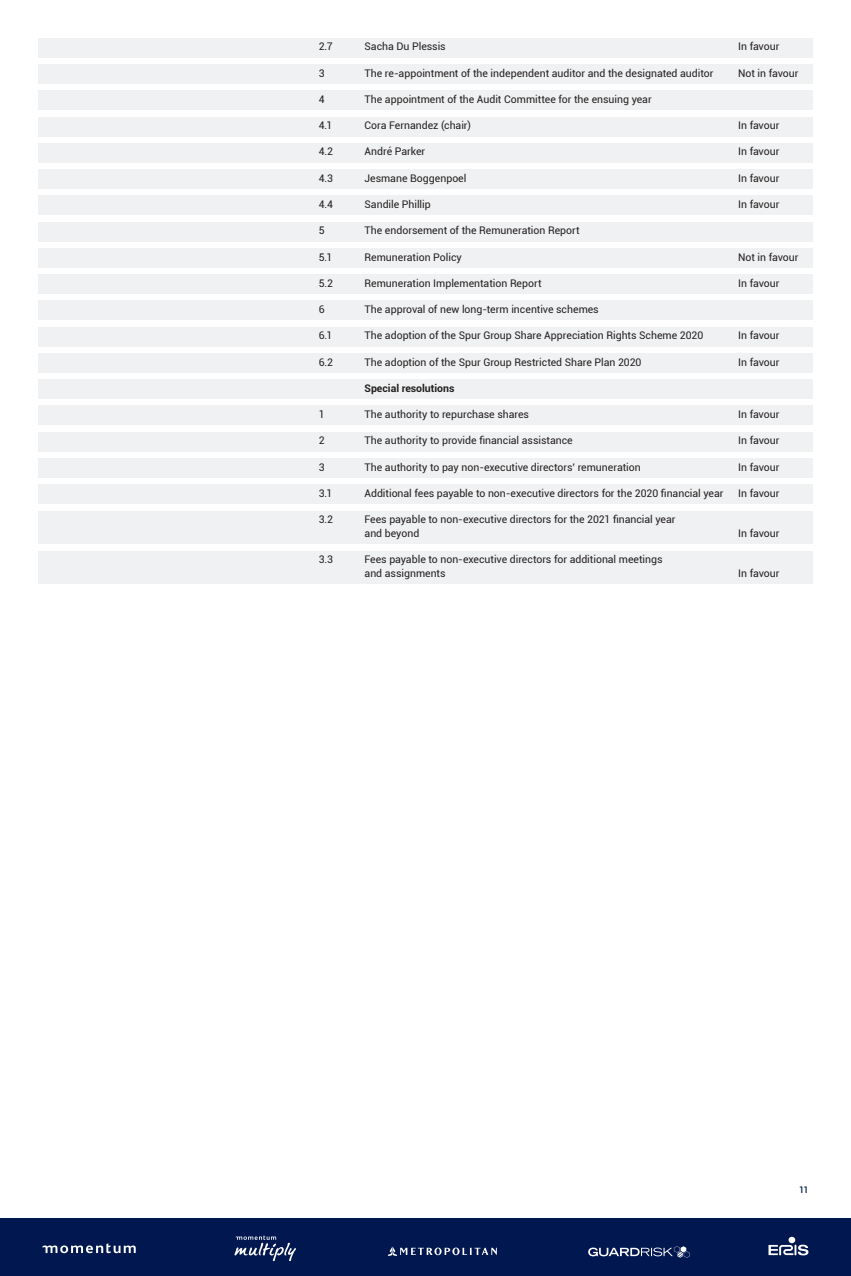
<style>
.page{position:relative;width:851px;height:1276px;background:#fff}
.page>*{position:absolute;margin:0;border:0;box-sizing:border-box;transform-origin:0 0}
.t1{font:10.5px/13.5px "Roboto";color:#231f20}
.t2{font:700 10.5px "Roboto";color:#231f20}
.t3{font:500 9px "Roboto";color:#00174f}
</style>
<div class="page">
<div style="left:0;top:1218px;width:850px;height:58px;background:#00174f"></div>
<div style="left:788px;top:1236px;width:7px;height:7px;background:#fff;border-radius:50%"></div>
<svg style="left:768px;top:1244px;width:40px;height:11px"></svg>
<svg style="left:588px;top:1246px;width:101px;height:11px"></svg>
<svg style="left:43px;top:1243px;width:93px;height:10px"></svg>
<svg style="left:234px;top:1235px;width:62px;height:26px"></svg>
<svg style="left:388px;top:1246px;width:108px;height:10px"></svg>
<div style="left:38px;top:38px;width:774px;height:19px;background:#f0f1f2"></div>
<div style="left:38px;top:65px;width:774px;height:19px;background:#f0f1f2"></div>
<div style="left:38px;top:91px;width:774px;height:19px;background:#f0f1f2"></div>
<div style="left:38px;top:117px;width:774px;height:19px;background:#f0f1f2"></div>
<div style="left:38px;top:143px;width:774px;height:19px;background:#f0f1f2"></div>
<div style="left:38px;top:170px;width:774px;height:19px;background:#f0f1f2"></div>
<div style="left:38px;top:196px;width:774px;height:19px;background:#f0f1f2"></div>
<div style="left:38px;top:222px;width:774px;height:19px;background:#f0f1f2"></div>
<div style="left:38px;top:248px;width:774px;height:19px;background:#f0f1f2"></div>
<div style="left:38px;top:275px;width:774px;height:19px;background:#f0f1f2"></div>
<div style="left:38px;top:301px;width:774px;height:19px;background:#f0f1f2"></div>
<div style="left:38px;top:327px;width:774px;height:19px;background:#f0f1f2"></div>
<div style="left:38px;top:353px;width:774px;height:19px;background:#f0f1f2"></div>
<div style="left:38px;top:380px;width:774px;height:19px;background:#f0f1f2"></div>
<div style="left:38px;top:406px;width:774px;height:19px;background:#f0f1f2"></div>
<div style="left:38px;top:432px;width:774px;height:19px;background:#f0f1f2"></div>
<div style="left:38px;top:458px;width:774px;height:19px;background:#f0f1f2"></div>
<div style="left:38px;top:485px;width:774px;height:19px;background:#f0f1f2"></div>
<div style="left:38px;top:511px;width:774px;height:32px;background:#f0f1f2"></div>
<div style="left:38px;top:551px;width:774px;height:32px;background:#f0f1f2"></div>
<p class="t1" style="left:319px;top:40px;width:15px">2.7</p>
<p class="t1" style="left:364px;top:40px;width:83px">Sacha Du Plessis</p>
<p class="t1" style="left:738px;top:40px;width:43px">In favour</p>
<p class="t1" style="left:319px;top:66px;width:7px">3</p>
<p class="t1" style="left:364px;top:66px;width:350px">The re-appointment of the independent auditor and the designated auditor</p>
<p class="t1" style="left:738px;top:66px;width:62px">Not in favour</p>
<p class="t1" style="left:319px;top:92px;width:7px">4</p>
<p class="t1" style="left:364px;top:92px;width:288px">The appointment of the Audit Committee for the ensuing year</p>
<p class="t1" style="left:319px;top:118px;width:15px">4.1</p>
<p class="t1" style="left:364px;top:118px;width:108px">Cora Fernandez (chair)</p>
<p class="t1" style="left:738px;top:118px;width:43px">In favour</p>
<p class="t1" style="left:319px;top:145px;width:16px">4.2</p>
<p class="t1" style="left:364px;top:145px;width:62px">André Parker</p>
<p class="t1" style="left:738px;top:145px;width:43px">In favour</p>
<p class="t1" style="left:319px;top:171px;width:16px">4.3</p>
<p class="t1" style="left:364px;top:171px;width:103px">Jesmane Boggenpoel</p>
<p class="t1" style="left:738px;top:171px;width:43px">In favour</p>
<p class="t1" style="left:319px;top:197px;width:16px">4.4</p>
<p class="t1" style="left:364px;top:197px;width:68px">Sandile Phillip</p>
<p class="t1" style="left:738px;top:197px;width:43px">In favour</p>
<p class="t1" style="left:319px;top:223px;width:7px">5</p>
<p class="t1" style="left:364px;top:223px;width:217px">The endorsement of the Remuneration Report</p>
<p class="t1" style="left:319px;top:250px;width:15px">5.1</p>
<p class="t1" style="left:364px;top:250px;width:99px">Remuneration Policy</p>
<p class="t1" style="left:738px;top:250px;width:62px">Not in favour</p>
<p class="t1" style="left:319px;top:276px;width:16px">5.2</p>
<p class="t1" style="left:364px;top:276px;width:179px">Remuneration Implementation Report</p>
<p class="t1" style="left:738px;top:276px;width:43px">In favour</p>
<p class="t1" style="left:319px;top:302px;width:7px">6</p>
<p class="t1" style="left:364px;top:302px;width:236px">The approval of new long-term incentive schemes</p>
<p class="t1" style="left:319px;top:328px;width:15px">6.1</p>
<p class="t1" style="left:364px;top:328px;width:340px">The adoption of the Spur Group Share Appreciation Rights Scheme 2020</p>
<p class="t1" style="left:738px;top:328px;width:43px">In favour</p>
<p class="t1" style="left:319px;top:355px;width:16px">6.2</p>
<p class="t1" style="left:364px;top:355px;width:278px">The adoption of the Spur Group Restricted Share Plan 2020</p>
<p class="t1" style="left:738px;top:355px;width:43px">In favour</p>
<p class="t2" style="left:364px;top:381px;width:91px">Special resolutions</p>
<p class="t1" style="left:319px;top:407px;width:7px">1</p>
<p class="t1" style="left:364px;top:407px;width:166px">The authority to repurchase shares</p>
<p class="t1" style="left:738px;top:407px;width:43px">In favour</p>
<p class="t1" style="left:319px;top:433px;width:7px">2</p>
<p class="t1" style="left:364px;top:433px;width:210px">The authority to provide financial assistance</p>
<p class="t1" style="left:738px;top:433px;width:43px">In favour</p>
<p class="t1" style="left:319px;top:460px;width:7px">3</p>
<p class="t1" style="left:364px;top:460px;width:278px">The authority to pay non-executive directors’ remuneration</p>
<p class="t1" style="left:738px;top:460px;width:43px">In favour</p>
<p class="t1" style="left:319px;top:486px;width:15px">3.1</p>
<p class="t1" style="left:364px;top:486px;width:360px">Additional fees payable to non-executive directors for the 2020 financial year</p>
<p class="t1" style="left:738px;top:486px;width:43px">In favour</p>
<p class="t1" style="left:319px;top:512px;width:16px">3.2</p>
<p class="t1" style="left:364px;top:512px;width:312px">Fees payable to non-executive directors for the 2021 financial year and beyond</p>
<p class="t1" style="left:738px;top:526px;width:43px">In favour</p>
<p class="t1" style="left:319px;top:552px;width:16px">3.3</p>
<p class="t1" style="left:364px;top:552px;width:299px">Fees payable to non-executive directors for additional meetings and assignments</p>
<p class="t1" style="left:738px;top:565px;width:43px">In favour</p>
<p class="t3" style="left:799px;top:1183px;width:11px">11</p>
</div>
